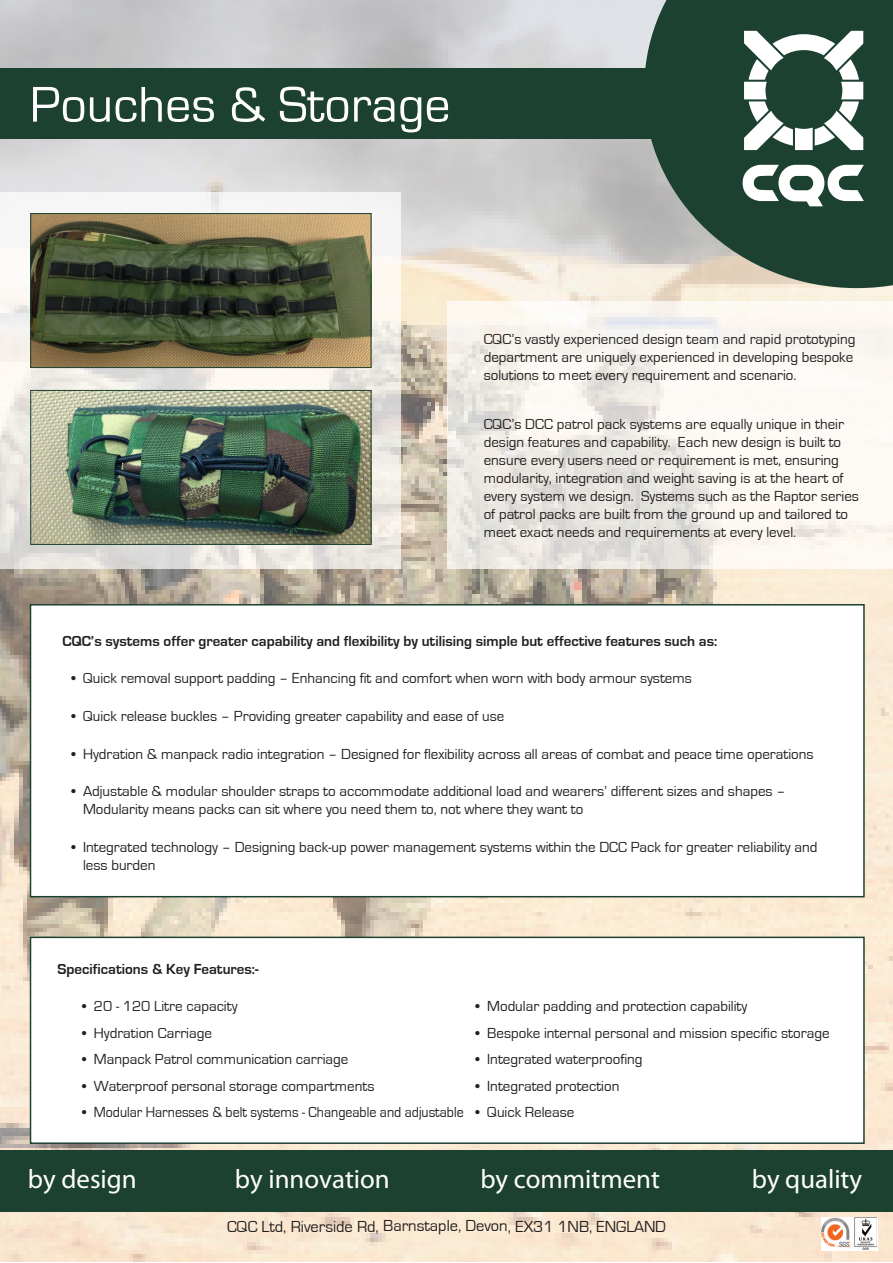
<style>
.page{position:relative;width:893px;height:1263px;background:#fff}
.page>*{position:absolute;margin:0;border:0;box-sizing:border-box;transform-origin:0 0}
.t1{font:52.05px "Eurostile";color:#fff}
.t2{font:26.85px "Myriad Pro";color:#fff}
.t3{font:16.5px "Eurostile";color:#231f20}
.Body{font:15px/18px "Eurostile";color:#231f20}
.Body-2{font:700 15px "Eurostile";color:#231f20}
</style>
<div class="page">
<img style="left:0;top:0;width:892px;height:1262px">
<div style="left:0;top:1150px;width:893px;height:62px;background:#1d4131"></div>
<div style="left:0;top:68px;width:686px;height:71px;background:#1d4131"></div>
<div style="left:30px;top:936px;width:835px;height:208px;background:#fff;border:2px solid #1d4131"></div>
<svg style="left:448px;top:301px;width:445px;height:268px;fill:#faf5f0"></svg>
<svg style="left:0;top:192px;width:401px;height:377px"></svg>
<svg style="left:644px;top:0;width:249px;height:288px;background:#3e5a4c"></svg>
<svg style="left:744px;top:31px;width:119px;height:119px"></svg>
<svg style="left:743px;top:165px;width:121px;height:41px"></svg>
<div style="left:30px;top:604px;width:835px;height:293px;background:#fff;border:2px solid #1d4131"></div>
<img style="left:32px;top:392px;width:337px;height:151px">
<div style="left:30px;top:390px;width:341px;height:155px;border:1px solid #1d4131"></div>
<img style="left:32px;top:215px;width:337px;height:151px">
<div style="left:30px;top:213px;width:341px;height:155px;border:1px solid #1d4131"></div>
<svg style="left:821px;top:1217px;width:57px;height:33px"></svg>
<img style="left:822px;top:1218px;width:55px;height:31px">
<p class="t1" style="left:30px;top:76px;width:422px">Pouches &amp; Storage</p>
<p class="Body" style="left:484px;top:330px;width:373px">CQC’s vastly experienced design team and rapid prototyping department are uniquely experienced in developing bespoke solutions to meet every requirement and scenario.</p>
<p class="Body" style="left:484px;top:415px;width:377px">CQC’s DCC patrol pack systems are equally unique in their design features and capability. Each new design is built to ensure every users need or requirement is met, ensuring modularity, integration and weight saving is at the heart of every system we design. Systems such as the Raptor series of patrol packs are built from the ground up and tailored to meet exact needs and requirements at every level.</p>
<p class="Body-2" style="left:62px;top:633px;width:656px">CQC’s systems offer greater capability and flexibility by utilising simple but effective features such as:</p>
<p class="Body" style="left:71px;top:670px;width:622px">• Quick removal support padding – Enhancing fit and comfort when worn with body armour systems</p>
<p class="Body" style="left:71px;top:707px;width:434px">• Quick release buckles – Providing greater capability and ease of use</p>
<p class="Body" style="left:71px;top:745px;width:744px">• Hydration &amp; manpack radio integration – Designed for flexibility across all areas of combat and peace time operations</p>
<p class="Body" style="left:83px;top:782px;width:704px;text-indent:-12px">• Adjustable &amp; modular shoulder straps to accommodate additional load and wearers’ different sizes and shapes –<br>Modularity means packs can sit where you need them to, not where they want to</p>
<p class="Body" style="left:83px;top:838px;width:736px;text-indent:-12px">• Integrated technology – Designing back-up power management systems within the DCC Pack for greater reliability and less burden</p>
<p class="Body-2" style="left:58px;top:961px;width:202px">Specifications &amp; Key Features:-</p>
<p class="Body" style="left:82px;top:997px;width:157px">• 20 - 120 Litre capacity</p>
<p class="Body" style="left:82px;top:1024px;width:131px">• Hydration Carriage</p>
<p class="Body" style="left:82px;top:1051px;width:268px">• Manpack Patrol communication carriage</p>
<p class="Body" style="left:82px;top:1077px;width:294px">• Waterproof personal storage compartments</p>
<p class="Body" style="left:82px;top:1104px;width:383px">• Modular Harnesses &amp; belt systems - Changeable and adjustable</p>
<p class="Body" style="left:476px;top:997px;width:273px">• Modular padding and protection capability</p>
<p class="Body" style="left:476px;top:1024px;width:355px">• Bespoke internal personal and mission specific storage</p>
<p class="Body" style="left:476px;top:1051px;width:169px">• Integrated waterproofing</p>
<p class="Body" style="left:476px;top:1077px;width:145px">• Integrated protection</p>
<p class="Body" style="left:476px;top:1104px;width:100px">• Quick Release</p>
<h2 class="t2" style="left:28px;top:1163px;width:110px">by design</h2>
<h2 class="t2" style="left:235px;top:1163px;width:156px">by innovation</h2>
<h2 class="t2" style="left:480px;top:1163px;width:181px">by commitment</h2>
<h2 class="t2" style="left:752px;top:1163px;width:112px">by quality</h2>
<p class="t3" style="left:227px;top:1217px;width:440px">CQC Ltd, Riverside Rd, Barnstaple, Devon, EX31 1NB, ENGLAND</p>
</div>
